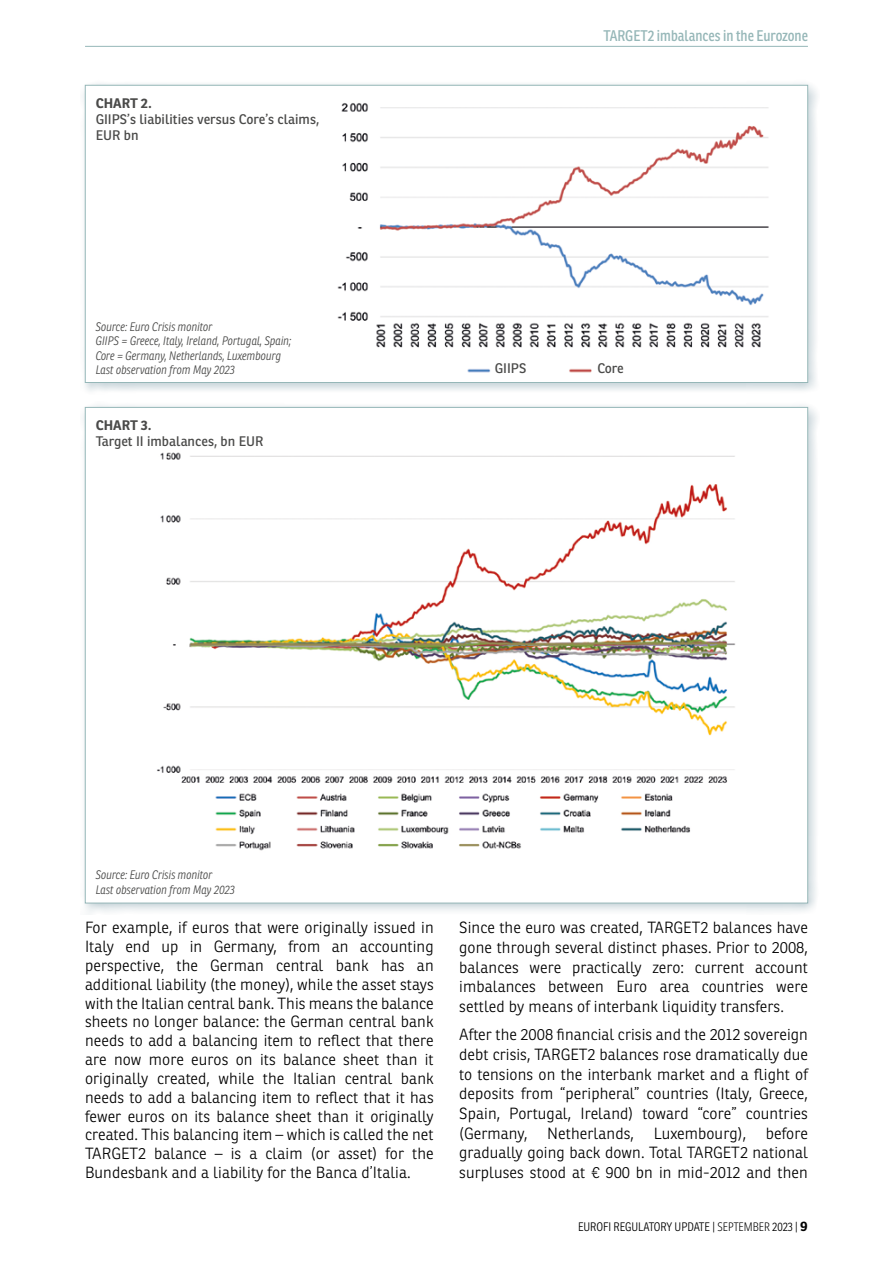
<style>
.page{position:relative;width:893px;height:1263px;background:#fff}
.page>*{position:absolute;margin:0;border:0;box-sizing:border-box;transform-origin:0 0}
.t1{font:300 15.75px/18.8px "Ronnia";letter-spacing:.005em;color:#000;text-align:justify}
.t2{font:15px "Ronnia Cond";color:#96b7b8}
.t3{font:13.5px/16.2px "Ronnia";color:#4a4a49}
.t4{font:700 13.5px "Ronnia";color:#4a4a49}
.t5{font:italic 300 12px/14.4px "Ronnia Cond";color:#4a4a49}
.t6{font:300 12px "Ronnia Cond";color:#000}
.s1{font-family:"Noto Sans";font-stretch:condensed}
.s2{font-family:"Ronnia";font-weight:700;font-size:13.5px}
</style>
<div class="page">
<div style="left:80px;top:80px;width:739px;height:315px;background:#003c54;opacity:.25"></div>
<div style="left:85px;top:85px;width:723px;height:297px;background:#fff"></div>
<img style="left:337px;top:103px;width:432px;height:270px">
<div style="left:80px;top:402px;width:739px;height:513px;background:#003c54;opacity:.25"></div>
<div style="left:85px;top:407px;width:723px;height:496px;background:#fff"></div>
<img style="left:157px;top:452px;width:579px;height:399px">
<hr style="left:85px;top:46px;width:723px;height:1px;background:#96b7b8">
<p class="t4" style="left:96px;top:94px;width:58px">CHART 2.</p>
<p class="t3" style="left:96px;top:111px;width:225px">GIIPS’s liabilities versus Core’s claims,<br>EUR bn</p>
<p class="t5" style="left:96px;top:320px;width:197px">Source: Euro Crisis monitor<br>GIIPS = Greece, Italy, Ireland, Portugal, Spain; Core = Germany, Netherlands, Luxembourg Last observation from May 2023</p>
<p class="t4" style="left:96px;top:416px;width:58px">CHART 3.</p>
<p class="t3" style="left:96px;top:433px;width:169px">Target II imbalances, bn EUR</p>
<p class="t5" style="left:96px;top:868px;width:141px">Source: Euro Crisis monitor<br>Last observation from May 2023</p>
<p class="t2" style="left:604px;top:26px;width:206px">TARGET2 imbalances in the Eurozone</p>
<p class="t3" style="left:495px;top:360px;width:33px">GIIPS</p>
<p class="t3" style="left:597px;top:360px;width:28px">Core</p>
<p class="t1" style="left:85px;top:918px;width:350px">For example, if euros that were originally issued in Italy end up in Germany, from an accounting perspective, the German central bank has an additional liability (the money), while the asset stays with the Italian central bank. This means the balance sheets no longer balance: the German central bank needs to add a balancing item to reflect that there are now more euros on its balance sheet than it originally created, while the Italian central bank needs to add a balancing item to reflect that it has fewer euros on its balance sheet than it originally created. This balancing item – which is called the net TARGET2 balance – is a claim (or asset) for the Bundesbank and a liability for the Banca d’Italia.</p>
<p class="t1" style="left:459px;top:918px;width:350px;line-height:19.6px">Since the euro was created, TARGET2 balances have gone through several distinct phases. Prior to 2008, balances were practically zero: current account imbalances between Euro area countries were settled by means of interbank liquidity transfers.</p>
<p class="t1" style="left:459px;top:1025px;width:350px;line-height:19.6px">After the 2008 financial crisis and the 2012 sovereign debt crisis, TARGET2 balances rose dramatically due to tensions on the interbank market and a flight of deposits from “peripheral” countries (Italy, Greece, Spain, Portugal, Ireland) toward “core” countries (Germany,</p>
<p class="t1" style="left:547px;top:1123px;width:88px">Netherlands,</p>
<p class="t1" style="left:654px;top:1123px;width:94px">Luxembourg),</p>
<p class="t1" style="left:459px;top:1123px;width:350px;line-height:19.6px;text-indent:307px">before gradually going back down. Total TARGET2 national surpluses stood at € 900 bn in mid-2012 and then</p>
<p class="t6" style="left:578px;top:1220px;width:231px">EUROFI REGULATORY UPDATE | <span class="s1">SEPTEMBER</span> 2023 | <span class="s2">9</span></p>
</div>
